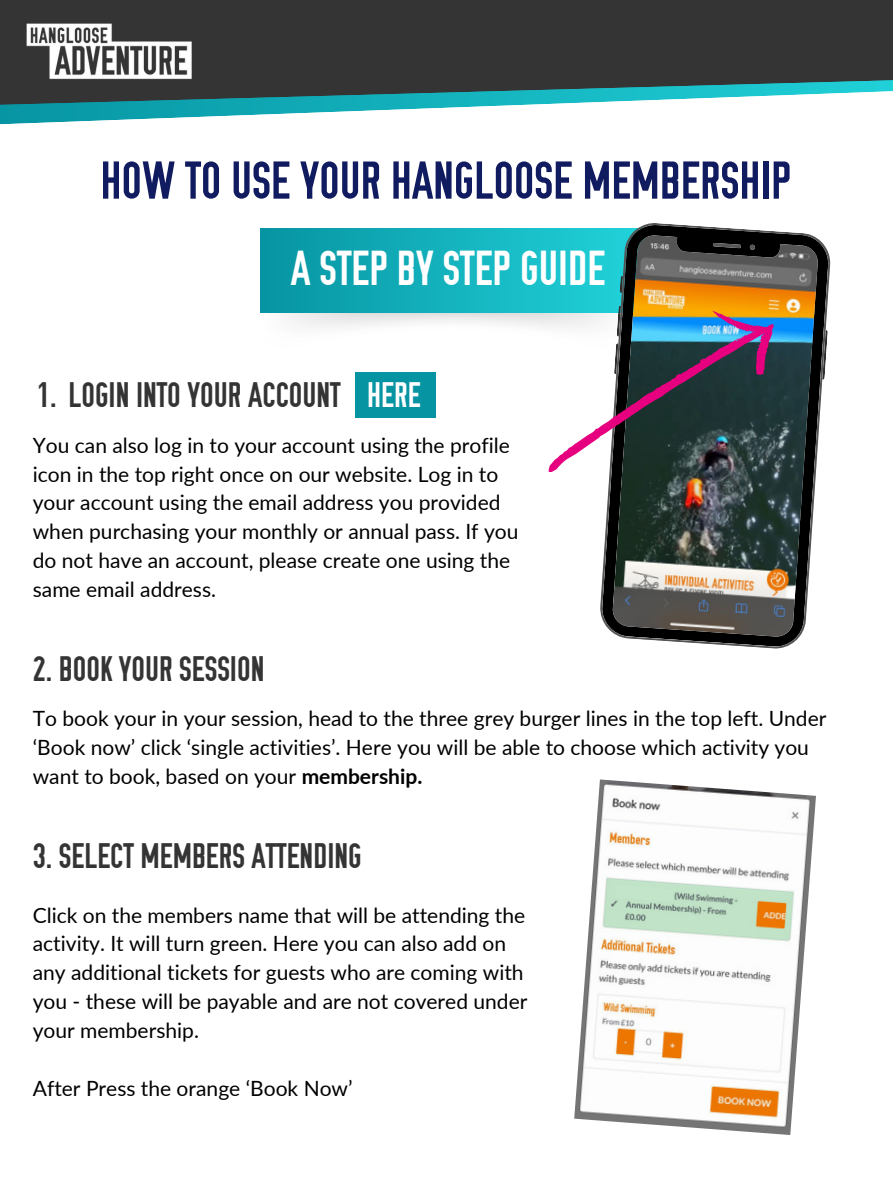
<style>
.page{position:relative;width:893px;height:1182px;background:#fff}
.page>*{position:absolute;margin:0;border:0;box-sizing:border-box;transform-origin:0 0}
.t1{font:53.2px "OSP DIN";color:#111b60}
.t2{font:49px "OSP DIN";color:#fff}
.t3{font:35.52px "OSP DIN";color:#343434}
.t4{font:21px/28.9px "Lato";color:#000}
.s1{color:#fff}
.s2{font-weight:700}
</style>
<div class="page">
<svg style="left:0;top:105px;width:516px;height:20px"></svg>
<svg style="left:0;top:0;width:892px;height:105px;background:#374849"></svg>
<img style="left:23px;top:20px;width:173px;height:62px">
<img style="left:261px;top:312px;width:265px;height:16px">
<svg style="left:261px;top:229px;width:338px;height:83px;background:#12aeb9"></svg>
<div style="left:355px;top:372px;width:80px;height:45px;background:#0794a2"></div>
<svg style="left:599px;top:223px;width:231px;height:426px;background:#616762"></svg>
<svg style="left:526px;top:288px;width:246px;height:191px"></svg>
<svg style="left:716px;top:312px;width:10px;height:6px"></svg>
<svg style="left:735px;top:322px;width:58px;height:55px;background:#534377"></svg>
<img style="left:574px;top:779px;width:242px;height:355px">
<svg style="left:615px;top:884px;width:58px;height:18px"></svg>
<p class="t1" style="left:100px;top:153px;width:692px">HOW TO USE YOUR HANGLOOSE MEMBERSHIP</p>
<p class="t2" style="left:291px;top:243px;width:316px">A STEP BY STEP GUIDE</p>
<p class="t3" style="left:37px;top:377px;width:385px">1. LOGIN INTO YOUR ACCOUNT <span class="s1">HERE</span></p>
<p class="t4" style="left:33px;top:430px;width:487px">You can also log in to your account using the profile icon in the top right once on our website. Log in to your account using the email address you provided when purchasing your monthly or annual pass. If you do not have an account, please create one using the same email address.</p>
<h2 class="t3" style="left:33px;top:650px;width:233px">2. BOOK YOUR SESSION</h2>
<p class="t4" style="left:33px;top:703px;width:795px">To book your in your session, head to the three grey burger lines in the top left. Under ‘Book now’ click ‘single activities’. Here you will be able to choose which activity you want to book, based on your <span class="s2">membership.</span></p>
<p class="t3" style="left:33px;top:837px;width:330px">3. SELECT MEMBERS ATTENDING</p>
<h2 class="t4" style="left:33px;top:899px;width:496px">Click on the members name that will be attending the activity. It will turn green. Here you can also add on any additional tickets for guests who are coming with you - these will be payable and are not covered under your membership.</h2>
<p class="t4" style="left:33px;top:1073px;width:321px">After Press the orange ‘Book Now’</p>
</div>
